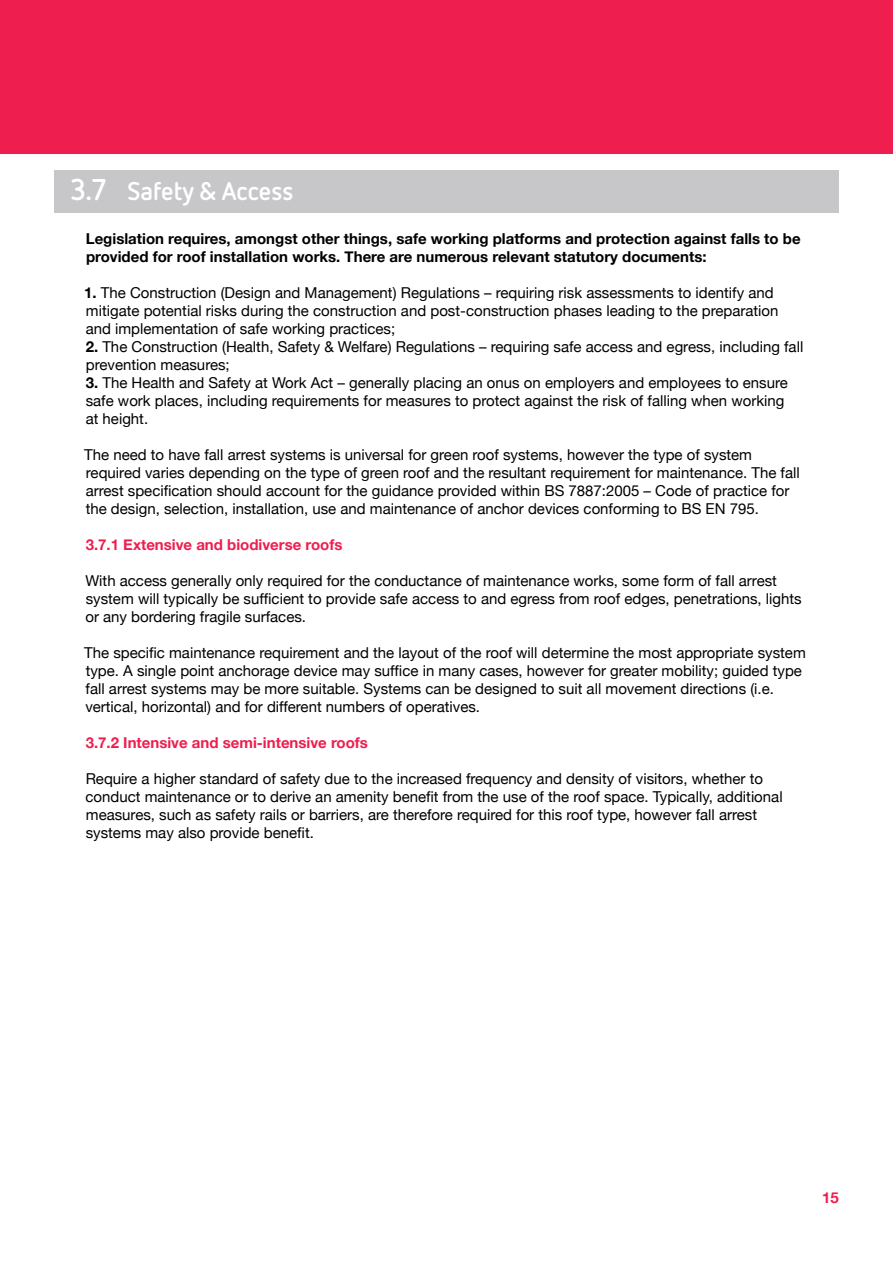
<style>
.page{position:relative;width:893px;height:1263px;background:#fff}
.page>*{position:absolute;margin:0;border:0;box-sizing:border-box;transform-origin:0 0}
.t1{font:700 25.5px "Netto OT";color:#fff}
.t2{font:15px/18px "Helvetica Neue";color:#000}
.t3{font:700 15px/18px "Helvetica Neue";color:#000}
.t4{font:700 15px "Helvetica Neue";color:#ee1e4f}
.s1{font-size:30px}
.s2{font-weight:700}
</style>
<div class="page">
<div style="left:0;top:0;width:893px;height:153px;background:#ee1e4f"></div>
<div style="left:54px;top:170px;width:785px;height:43px;background:#c7c7c9"></div>
<h1 class="t1" style="left:71px;top:175px;width:224px"><span class="s1">3.7</span> Safety &amp; Access</h1>
<p class="t3" style="left:86px;top:230px;width:716px">Legislation requires, amongst other things, safe working platforms and protection against falls to be provided for roof installation works. There are numerous relevant statutory documents:</p>
<p class="t2" style="left:84px;top:284px;width:696px"><span class="s2">1.</span> The Construction (Design and Management) Regulations – requiring risk assessments to identify and mitigate potential risks during the construction and post-construction phases leading to the preparation and implementation of safe working practices;</p>
<p class="t2" style="left:86px;top:338px;width:719px"><span class="s2">2.</span> The Construction (Health, Safety &amp; Welfare) Regulations – requiring safe access and egress, including fall prevention measures;</p>
<p class="t2" style="left:86px;top:374px;width:704px"><span class="s2">3.</span> The Health and Safety at Work Act – generally placing an onus on employers and employees to ensure safe work places, including requirements for measures to protect against the risk of falling when working at height.</p>
<p class="t2" style="left:84px;top:446px;width:717px">The need to have fall arrest systems is universal for green roof systems, however the type of system required varies depending on the type of green roof and the resultant requirement for maintenance. The fall arrest specification should account for the guidance provided within BS 7887:2005 – Code of practice for the design, selection, installation, use and maintenance of anchor devices conforming to BS EN 795.</p>
<p class="t4" style="left:86px;top:536px;width:258px">3.7.1 Extensive and biodiverse roofs</p>
<p class="t2" style="left:85px;top:572px;width:718px">With access generally only required for the conductance of maintenance works, some form of fall arrest system will typically be sufficient to provide safe access to and egress from roof edges, penetrations, lights or any bordering fragile surfaces.</p>
<p class="t2" style="left:84px;top:644px;width:723px">The specific maintenance requirement and the layout of the roof will determine the most appropriate system type. A single point anchorage device may suffice in many cases, however for greater mobility; guided type fall arrest systems may be more suitable. Systems can be designed to suit all movement directions (i.e. vertical, horizontal) and for different numbers of operatives.</p>
<p class="t4" style="left:86px;top:734px;width:284px">3.7.2 Intensive and semi-intensive roofs</p>
<p class="t2" style="left:85px;top:770px;width:699px">Require a higher standard of safety due to the increased frequency and density of visitors, whether to conduct maintenance or to derive an amenity benefit from the use of the roof space. Typically, additional measures, such as safety rails or barriers, are therefore required for this roof type, however fall arrest systems may also provide benefit.</p>
<p class="t4" style="left:822px;top:1188px;width:18px">15</p>
</div>
